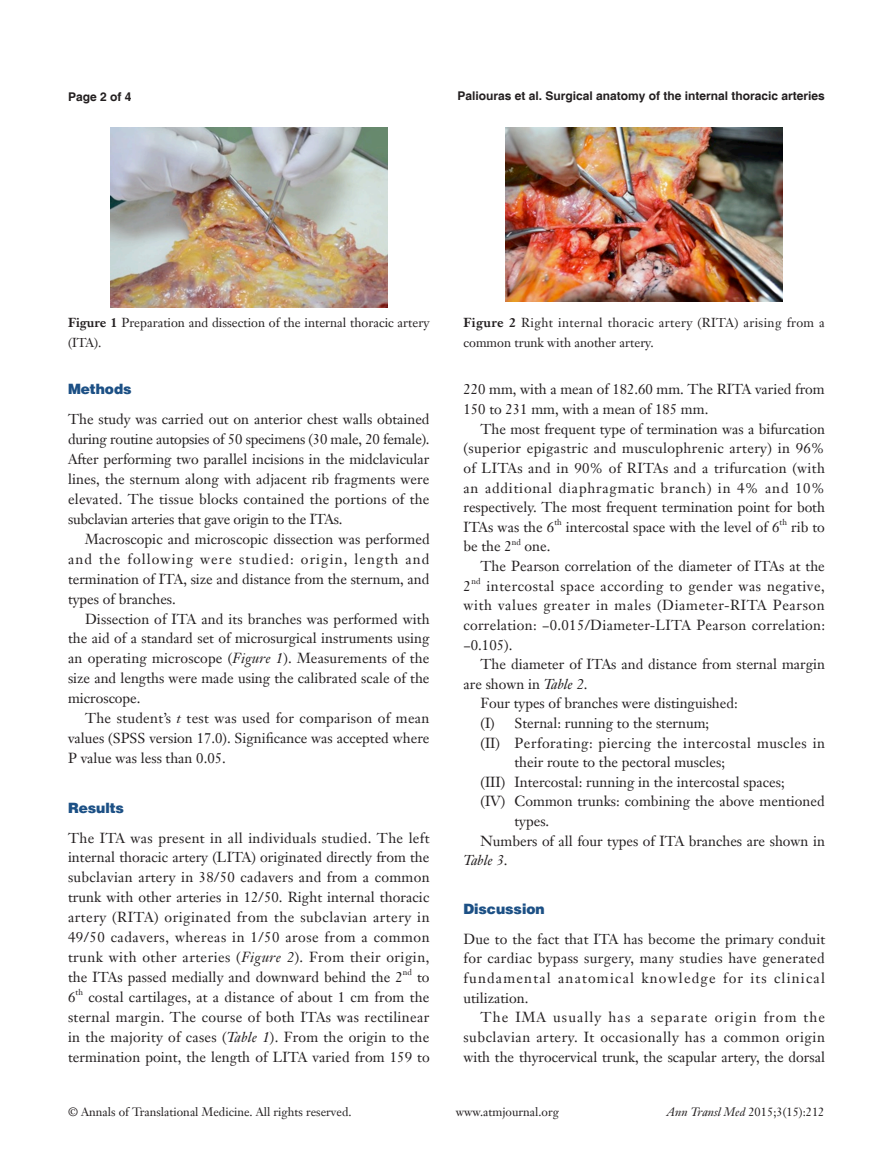
<style>
.page{position:relative;width:893px;height:1170px;background:#fff}
.page>*{position:absolute;margin:0;border:0;box-sizing:border-box;transform-origin:0 0}
.首段不空4mm{font:14.25px/20px "Janson Text LT";color:#231f20;text-align:justify}
.首段不空4mm-2{font:14.25px/19.6px "Janson Text LT";letter-spacing:.035em;color:#231f20}
.一级标题-6_5{font:900 14.25px "Helvetica";color:#1c5085}
.一级标题正体{font:900 14.25px "Helvetica";color:#1c5085}
.t1{font:12.75px/19.5px "Janson Text LT";letter-spacing:.025em;color:#231f20}
.t2{font:12.75px/19.5px "Janson Text LT";color:#231f20}
.t3{font:12px "Janson Text LT";color:#231f20}
.t4{font:700 12px "Helvetica";color:#231f20}
.首段不空4mm-3{font:8.25px "Janson Text LT";color:#231f20}
.s1{font-weight:700}
.s2{font-style:italic}
</style>
<div class="page">
<img style="left:111px;top:128px;width:276px;height:179px">
<img style="left:506px;top:128px;width:276px;height:174px">
<p class="t4" style="left:68px;top:89px;width:65px">Page 2 of 4</p>
<p class="t4" style="left:457px;top:88px;width:369px">Paliouras et al. Surgical anatomy of the internal thoracic arteries</p>
<p class="t2" style="left:68px;top:313px;width:363px"><span class="s1">Figure 1</span> Preparation and dissection of the internal thoracic artery (ITA).</p>
<p class="t1" style="left:463px;top:313px;width:363px"><span class="s1">Figure 2</span> Right internal thoracic artery (RITA) arising from a common trunk with another artery.</p>
<p class="一级标题正体" style="left:68px;top:380px;width:65px">Methods</p>
<p class="首段不空4mm" style="left:68px;top:409px;width:363px">The study was carried out on anterior chest walls obtained during routine autopsies of 50 specimens (30 male, 20 female).<br>After performing two parallel incisions in the midclavicular lines, the sternum along with adjacent rib fragments were elevated. The tissue blocks contained the portions of the subclavian arteries that gave origin to the ITAs.</p>
<p class="首段不空4mm" style="left:68px;top:529px;width:363px;text-indent:17px">Macroscopic and microscopic dissection was performed and the following were studied: origin, length and termination of ITA, size and distance from the sternum, and types of branches.</p>
<p class="首段不空4mm" style="left:68px;top:608px;width:363px;text-indent:17px">Dissection of ITA and its branches was performed with the aid of a standard set of microsurgical instruments using an operating microscope (<span class="s2">Figure 1</span>). Measurements of the size and lengths were made using the calibrated scale of the microscope.</p>
<p class="首段不空4mm" style="left:68px;top:708px;width:363px;text-indent:17px">The student’s <span class="s2">t</span> test was used for comparison of mean values (SPSS version 17.0). Significance was accepted where P value was less than 0.05.</p>
<p class="一级标题-6_5" style="left:68px;top:798px;width:58px">Results</p>
<p class="首段不空4mm" style="left:68px;top:827px;width:363px">The ITA was present in all individuals studied. The left internal thoracic artery (LITA) originated directly from the subclavian artery in 38/50 cadavers and from a common trunk with other arteries in 12/50. Right internal thoracic artery (RITA) originated from the subclavian artery in 49/50 cadavers, whereas in 1/50 arose from a common trunk with other arteries (<span class="s2">Figure 2</span>). From their origin, the ITAs passed medially and downward behind the 2</p>
<p class="首段不空4mm-3" style="left:403px;top:966px;width:11px">nd</p>
<p class="首段不空4mm" style="left:417px;top:966px;width:14px">to</p>
<p class="首段不空4mm" style="left:68px;top:986px;width:9px">6</p>
<p class="首段不空4mm-3" style="left:76px;top:986px;width:9px">th</p>
<p class="首段不空4mm" style="left:68px;top:986px;width:363px;text-indent:20px">costal cartilages, at a distance of about 1 cm from the sternal margin. The course of both ITAs was rectilinear in the majority of cases (<span class="s2">Table 1</span>). From the origin to the termination point, the length of LITA varied from 159 to</p>
<p class="首段不空4mm" style="left:463px;top:379px;width:363px">220 mm, with a mean of 182.60 mm. The RITA varied from<br>150 to 231 mm, with a mean of 185 mm.</p>
<p class="首段不空4mm" style="left:463px;top:419px;width:363px;text-indent:17px">The most frequent type of termination was a bifurcation (superior epigastric and musculophrenic artery) in 96% of LITAs and in 90% of RITAs and a trifurcation (with an additional diaphragmatic branch) in 4% and 10% respectively. The most frequent termination point for both ITAs was the 6</p>
<p class="首段不空4mm-3" style="left:554px;top:516px;width:9px">th</p>
<p class="首段不空4mm" style="left:566px;top:516px;width:215px">intercostal space with the level of 6</p>
<p class="首段不空4mm-3" style="left:780px;top:516px;width:9px">th</p>
<p class="首段不空4mm" style="left:791px;top:516px;width:35px">rib to</p>
<p class="首段不空4mm" style="left:463px;top:536px;width:50px">be the 2</p>
<p class="首段不空4mm-3" style="left:512px;top:536px;width:11px">nd</p>
<p class="首段不空4mm" style="left:525px;top:536px;width:27px">one.</p>
<p class="首段不空4mm" style="left:480px;top:556px;width:346px">The Pearson correlation of the diameter of ITAs at the</p>
<p class="首段不空4mm" style="left:463px;top:575px;width:9px">2</p>
<p class="首段不空4mm-3" style="left:471px;top:575px;width:11px">nd</p>
<p class="首段不空4mm" style="left:463px;top:575px;width:363px;text-indent:23px">intercostal space according to gender was negative, with values greater in males (Diameter-RITA Pearson correlation: −0.015/Diameter-LITA Pearson correlation: −0.105).</p>
<p class="首段不空4mm" style="left:463px;top:654px;width:363px;text-indent:17px">The diameter of ITAs and distance from sternal margin are shown in <span class="s2">Table 2</span>.</p>
<p class="首段不空4mm" style="left:480px;top:693px;width:259px">Four types of branches were distinguished:</p>
<p class="首段不空4mm" style="left:480px;top:713px;width:230px">(I) Sternal: running to the sternum;</p>
<p class="首段不空4mm-2" style="left:514px;top:732px;width:312px;text-indent:-34px">(II) Perforating: piercing the intercostal muscles in their route to the pectoral muscles;</p>
<p class="首段不空4mm" style="left:480px;top:771px;width:306px">(III) Intercostal: running in the intercostal spaces;</p>
<p class="首段不空4mm" style="left:514px;top:791px;width:312px;text-indent:-34px">(IV) Common trunks: combining the above mentioned types.</p>
<p class="首段不空4mm" style="left:463px;top:830px;width:363px;text-indent:17px">Numbers of all four types of ITA branches are shown in<br><span class="s2">Table 3</span>.</p>
<p class="一级标题-6_5" style="left:463px;top:900px;width:83px">Discussion</p>
<p class="首段不空4mm" style="left:463px;top:928px;width:363px">Due to the fact that ITA has become the primary conduit for cardiac bypass surgery, many studies have generated fundamental anatomical knowledge for its clinical utilization.</p>
<p class="首段不空4mm" style="left:463px;top:1007px;width:363px;text-indent:17px">The IMA usually has a separate origin from the subclavian artery. It occasionally has a common origin with the thyrocervical trunk, the scapular artery, the dorsal</p>
<p class="t3" style="left:68px;top:1104px;width:285px">© Annals of Translational Medicine. All rights reserved.</p>
<p class="t3" style="left:456px;top:1104px;width:105px">www.atmjournal.org</p>
<p class="t3" style="left:667px;top:1104px;width:159px"><span class="s2">Ann Transl Med</span> 2015;3(15):212</p>
</div>
